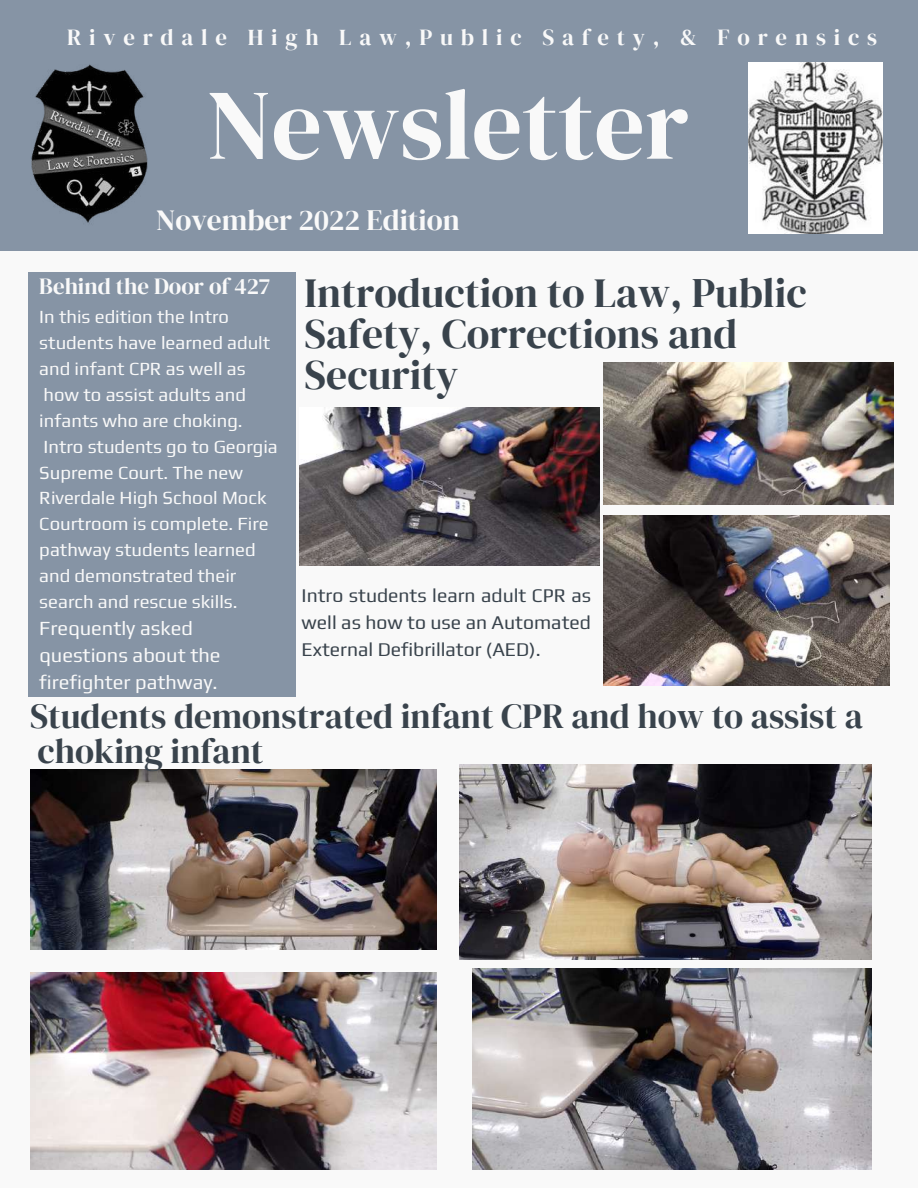
<style>
.page{position:relative;width:918px;height:1188px;background:#f9f9f9}
.page>*{position:absolute;margin:0;border:0;box-sizing:border-box;transform-origin:0 0}
.t1{font:99.6px "DM Serif Display";color:#f9f9f9}
.t2{font:41.55px/41.2px "DM Serif Display";color:#39434c}
.t3{font:34.95px/34.8px "DM Serif Display";color:#39434c}
.t4{font:29.4px "DM Serif Display";color:#f9f9f9}
.t5{font:22.95px "DM Serif Display";color:#f9f9f9}
.t6{font:22.8px "DM Serif Display";letter-spacing:.34em;color:#f9f9f9}
.t7{font:19.95px/27px "Play";color:#f9f9f9}
.t8{font:19.35px/27px "Play";color:#39434c;text-align:justify}
.t9{font:18.45px/25.8px "Play";color:#f9f9f9}
</style>
<div class="page">
<div style="left:0;top:0;width:918px;height:251px;background:#8694a5"></div>
<div style="left:28px;top:272px;width:268px;height:424px;background:#8694a5"></div>
<img style="left:31px;top:64px;width:116px;height:160px">
<img style="left:748px;top:62px;width:134px;height:171px">
<img style="left:299px;top:408px;width:300px;height:157px">
<img style="left:604px;top:362px;width:290px;height:142px">
<img style="left:604px;top:516px;width:285px;height:170px">
<img style="left:459px;top:765px;width:413px;height:195px">
<img style="left:30px;top:973px;width:406px;height:197px">
<img style="left:472px;top:968px;width:399px;height:202px">
<img style="left:30px;top:769px;width:406px;height:180px">
<p class="t6" style="left:67px;top:21px;width:811px">Riverdale High Law,Public Safety, &amp; Forensics</p>
<h1 class="t1" style="left:207px;top:56px;width:484px">Newsletter</h1>
<h3 class="t4" style="left:156px;top:200px;width:305px">November 2022 Edition</h3>
<p class="t5" style="left:39px;top:270px;width:232px">Behind the Door of 427</p>
<p class="t9" style="left:39px;top:304px;width:240px">In this edition the Intro students have learned adult and infant CPR as well as how to assist adults and infants who are choking.<br>Intro students go to Georgia<br>Supreme Court. The new<br>Riverdale High School Mock<br>Courtroom is complete. Fire pathway students learned and demonstrated their search and rescue skills.</p>
<p class="t7" style="left:39px;top:614px;width:183px">Frequently asked questions about the firefighter pathway.</p>
<h2 class="t2" style="left:305px;top:272px;width:504px">Introduction to Law, Public<br>Safety, Corrections and<br>Security</h2>
<p class="t8" style="left:302px;top:582px;width:291px">Intro students learn adult CPR as well as how to use an Automated External Defibrillator (AED).</p>
<h3 class="t3" style="left:30px;top:699px;width:834px">Students demonstrated infant CPR and how to assist a choking infant</h3>
</div>
